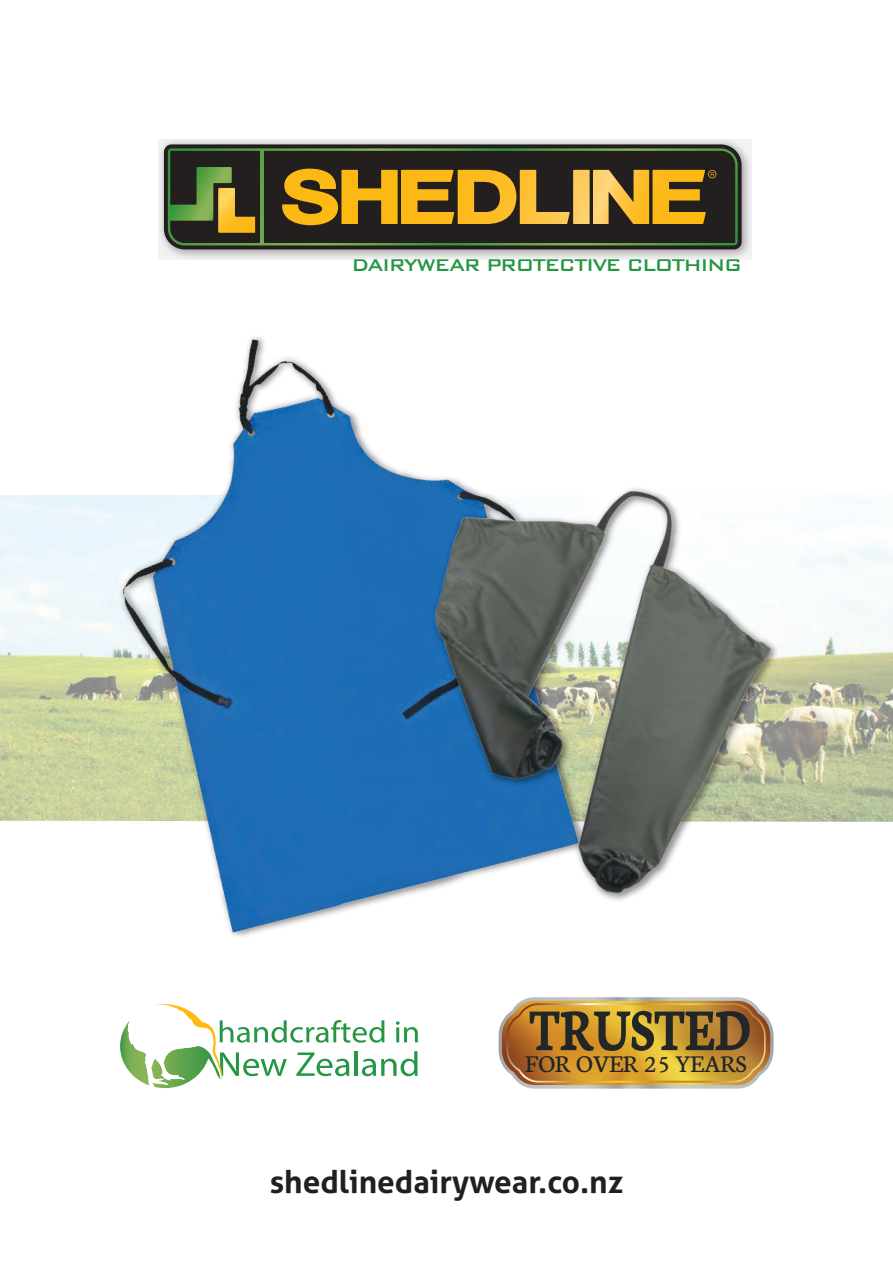
<style>
.page{position:relative;width:893px;height:1263px;background:#fff}
.page>*{position:absolute;margin:0;border:0;box-sizing:border-box;transform-origin:0 0}
.t1{font:700 63.45px "Neuton";color:#232627;scale:.82 1}
.t2{font:700 31.5px "Aller";color:#241f1f}
.t3{font:25.65px "Neuton";color:#232627}
.t4{font:500 22.65px "Bank Gothic BT";letter-spacing:-.07em;color:#259744;scale:.93 1}
</style>
<div class="page">
<img style="left:0;top:495px;width:893px;height:327px">
<svg style="left:158px;top:139px;width:594px;height:121px"></svg>
<svg style="left:164px;top:144px;width:578px;height:105px;background:#415737"></svg>
<svg style="left:170px;top:151px;width:565px;height:92px;background:#695523"></svg>
<svg style="left:120px;top:1004px;width:298px;height:85px"></svg>
<svg style="left:499px;top:997px;width:275px;height:92px;background:#cd9f4b"></svg>
<img style="left:50px;top:337px;width:308px;height:600px">
<img style="left:342px;top:421px;width:477px;height:504px">
<img style="left:350px;top:430px;width:458px;height:484px">
<p class="t4" style="left:351px;top:253px;width:422px">DAIRYWEAR PROTECTIVE CLOTHING</p>
<h1 class="t1" style="left:529px;top:989px;width:271px">TRUSTED</h1>
<p class="t3" style="left:525px;top:1049px;width:223px">FOR OVER 25 YEARS</p>
<h2 class="t2" style="left:270px;top:1163px;width:355px">shedlinedairywear.co.nz</h2>
</div>
